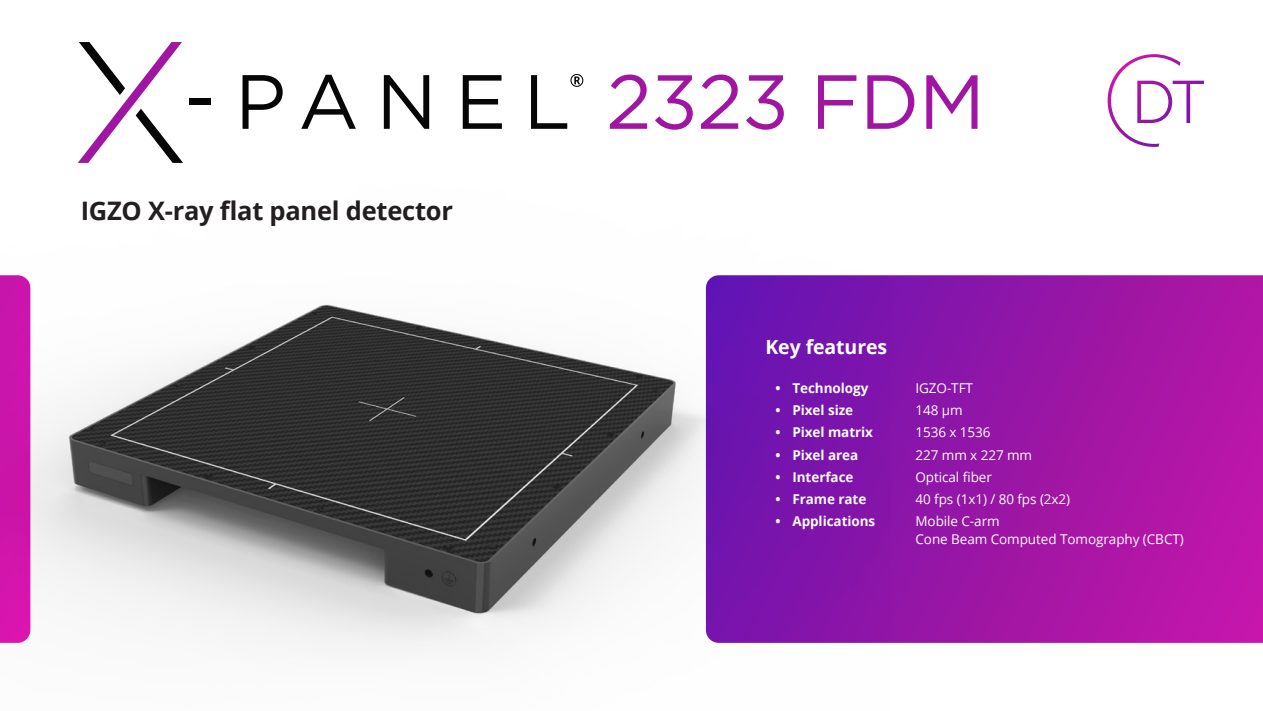
<style>
.page{position:relative;width:1263px;height:711px;background:#fff}
.page>*{position:absolute;margin:0;border:0;box-sizing:border-box;transform-origin:0 0}
.t1{font:76.65px "Gotham HTF";letter-spacing:.225em;color:#060606}
.Paivaykset_pieni_him{font:76.35px "Gotham HTF";letter-spacing:-.01em;color:#a016a2}
.Paivaykset_pieni_him-2{font:700 25.5px "Open Sans";letter-spacing:-.01em;color:#231f20}
.Paivaykset_pieni_him-3{font:700 19.5px "Open Sans";letter-spacing:-.005em;color:#fff}
.t2{font:13.5px/18px "Open Sans";letter-spacing:-.005em;color:#fff}
.t3{font:700 13.5px "Open Sans";letter-spacing:-.005em;color:#fff}
</style>
<div class="page">
<div style="left:189px;top:98px;width:22px;height:7px;background:#060606"></div>
<svg style="left:79px;top:42px;width:103px;height:105px"></svg>
<svg style="left:570px;top:74px;width:13px;height:13px"></svg>
<svg style="left:891px;top:275px;width:372px;height:367px;background:#a116a6"></svg>
<svg style="left:1107px;top:54px;width:97px;height:93px"></svg>
<img style="left:0;top:147px;width:891px;height:502px">
<p class="t1" style="left:235px;top:59px;width:337px">PANEL</p>
<p class="Paivaykset_pieni_him" style="left:606px;top:59px;width:380px">2323 FDM</p>
<p class="Paivaykset_pieni_him-2" style="left:81px;top:193px;width:374px">IGZO X-ray flat panel detector</p>
<p class="Paivaykset_pieni_him-3" style="left:765px;top:333px;width:123px">Key features</p>
<p class="t3" style="left:775px;top:378px;width:95px">• Technology</p>
<p class="t2" style="left:915px;top:378px;width:59px">IGZO-TFT</p>
<p class="t3" style="left:775px;top:400px;width:79px">• Pixel size</p>
<p class="t2" style="left:915px;top:400px;width:49px">148 µm</p>
<p class="t3" style="left:775px;top:422px;width:99px">• Pixel matrix</p>
<p class="t2" style="left:915px;top:422px;width:77px">1536 x 1536</p>
<p class="t3" style="left:775px;top:445px;width:84px">• Pixel area</p>
<p class="t2" style="left:915px;top:445px;width:118px">227 mm x 227 mm</p>
<p class="t3" style="left:775px;top:467px;width:80px">• Interface</p>
<p class="t2" style="left:915px;top:467px;width:78px">Optical fiber</p>
<p class="t3" style="left:775px;top:489px;width:92px">• Frame rate</p>
<p class="t2" style="left:915px;top:489px;width:156px">40 fps (1x1) / 80 fps (2x2)</p>
<p class="t3" style="left:775px;top:511px;width:101px">• Applications</p>
<p class="t2" style="left:915px;top:511px;width:270px">Mobile C-arm<br>Cone Beam Computed Tomography (CBCT)</p>
</div>
